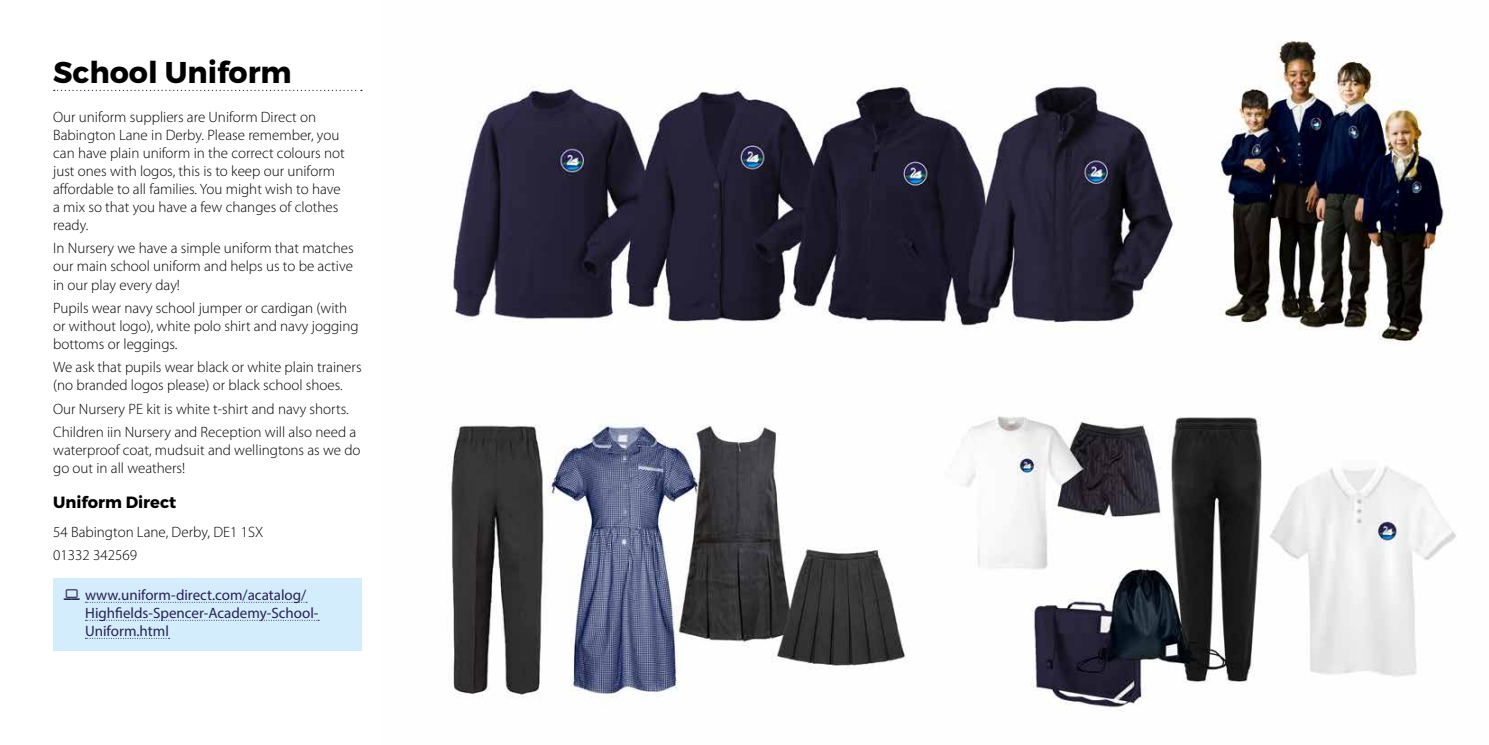
<style>
.page{position:relative;width:1489px;height:745px;background:#fff}
.page>*{position:absolute;margin:0;border:0;box-sizing:border-box;transform-origin:0 0}
.t1{font:700 30px "Montserrat";color:#000}
.t2{font:700 16.25px "Montserrat";color:#000}
.t3{font:300 15px/18px "Myriad Pro";color:#000}
.t4{font:15px/18px "Myriad Pro";color:#272154}
</style>
<div class="page">
<img style="left:451px;top:41px;width:1005px;height:670px">
<svg style="left:54px;top:90px;width:308px;height:1px"></svg>
<div style="left:53px;top:577px;width:308px;height:72px;background:#d4edfc"></div>
<svg style="left:85px;top:619px;width:234px;height:1px"></svg>
<svg style="left:85px;top:637px;width:84px;height:1px"></svg>
<svg style="left:85px;top:601px;width:222px;height:1px"></svg>
<h1 class="t1" style="left:53px;top:53px;width:240px">School Uniform</h1>
<p class="t3" style="left:53px;top:108px;width:293px">Our uniform suppliers are Uniform Direct on Babington Lane in Derby. Please remember, you can have plain uniform in the correct colours not just ones with logos, this is to keep our uniform affordable to all families. You might wish to have a mix so that you have a few changes of clothes ready.</p>
<p class="t3" style="left:53px;top:239px;width:302px;text-align:justify">In Nursery we have a simple uniform that matches our main school uniform and helps us to be active in our play every day!</p>
<p class="t3" style="left:53px;top:299px;width:307px">Pupils wear navy school jumper or cardigan (with or without logo), white polo shirt and navy jogging bottoms or leggings.</p>
<p class="t3" style="left:53px;top:358px;width:310px">We ask that pupils wear black or white plain trainers (no branded logos please) or black school shoes.</p>
<p class="t3" style="left:53px;top:397px;width:304px;line-height:23.2px">Our Nursery PE kit is white t-shirt and navy shorts.<br>Children iin Nursery and Reception will also need a</p>
<p class="t3" style="left:53px;top:441px;width:309px">waterproof coat, mudsuit and wellingtons as we do go out in all weathers!</p>
<p class="t2" style="left:53px;top:492px;width:125px">Uniform Direct</p>
<p class="t3" style="left:53px;top:520px;width:211px;line-height:23.2px">54 Babington Lane, Derby, DE1 1SX<br>01332 342569</p>
<p class="t4" style="left:85px;top:585px;width:235px">www.uniform-direct.com/acatalog/<br>Highfields-Spencer-Academy-School-<br>Uniform.html</p>
</div>
